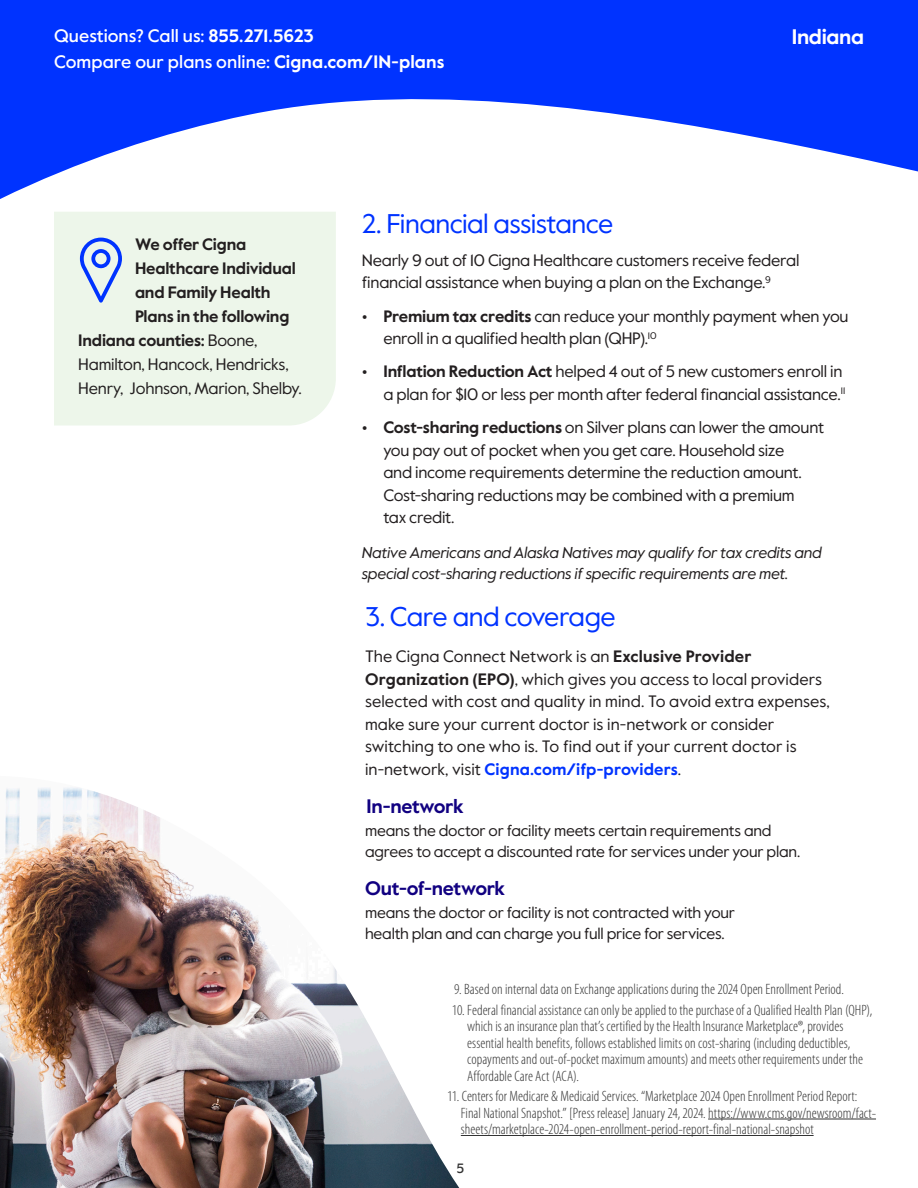
<style>
.page{position:relative;width:918px;height:1188px;background:#fff}
.page>*{position:absolute;margin:0;border:0;box-sizing:border-box;transform-origin:0 0}
.body{font:27px "Value Sans Pro";letter-spacing:-.025em;color:#03f}
.t1{font:700 21px "Value Sans Pro";letter-spacing:-.015em;color:#fff}
.t2{font:700 19.5px "Value Sans Pro";letter-spacing:-.02em;color:#110081}
.t3{font:500 18px "Value Sans Pro";letter-spacing:.005em;color:#fff}
.body-2{font:16.5px/22.5px "Value Sans Pro";letter-spacing:-.015em;color:#231f20}
.body-3{font:16.5px/22.5px "Value Sans Pro";letter-spacing:.005em;color:#231f20}
.body-4{font:700 16.5px "Value Sans Pro";letter-spacing:-.015em;color:#231f20}
.body-5{font:15.75px/21px "Value Sans Pro";letter-spacing:-.015em;color:#231f20}
.body-6{font:italic 15.75px/21px "Value Sans Pro";letter-spacing:-.02em;color:#231f20}
.disclaimers_legal{font:300 condensed 15px/16.5px "Myriad Pro";color:#333}
.t4{font:500 13.5px "Value Sans Pro";color:#333}
.s1{font-weight:700}
.s2{font-weight:400}
.s3{font-weight:700;color:#03f}
</style>
<div class="page">
<div style="left:0;top:0;width:918px;height:243px;background:#03f"></div>
<svg style="left:0;top:99px;width:918px;height:144px;fill:#fff"></svg>
<img style="left:0;top:787px;width:459px;height:401px">
<hr style="left:708px;top:1119px;width:168px;height:1px;background:#333">
<hr style="left:461px;top:1135px;width:353px;height:1px;background:#333">
<div style="left:54px;top:212px;width:282px;height:214px;background:#edf6ea"></div>
<svg style="left:80px;top:238px;width:42px;height:65px;background:#aabfef"></svg>
<p class="t3" style="left:54px;top:25px;width:262px">Questions? Call us: <span class="s1">855.271.5623</span></p>
<h2 class="t1" style="left:792px;top:24px;width:74px">Indiana</h2>
<p class="t3" style="left:54px;top:50px;width:392px">Compare our plans online: <span class="s1">Cigna.com/IN-plans</span></p>
<p class="body-4" style="left:135px;top:235px;width:113px">We offer Cigna</p>
<p class="body-4" style="left:135px;top:259px;width:162px">Healthcare Individual</p>
<p class="body-4" style="left:135px;top:283px;width:137px">and Family Health</p>
<p class="body-4" style="left:135px;top:307px;width:156px">Plans in the following</p>
<p class="body-4" style="left:78px;top:331px;width:181px">Indiana counties: <span class="s2">Boone,</span></p>
<p class="body-2" style="left:78px;top:354px;width:212px">Hamilton, Hancock, Hendricks,</p>
<p class="body-2" style="left:78px;top:378px;width:225px">Henry, Johnson, Marion, Shelby.</p>
<p class="body" style="left:362px;top:207px;width:253px">2. Financial assistance</p>
<p class="body-2" style="left:362px;top:249px;width:439px">Nearly 9 out of 10 Cigna Healthcare customers receive federal financial assistance when buying a plan on the Exchange.<sup>9</sup></p>
<p class="body-2" style="left:383px;top:305px;width:467px;text-indent:-22px"><span class="s1">• Premium tax credits</span> can reduce your monthly payment when you enroll in a qualified health plan (QHP).<sup>10</sup></p>
<p class="body-2" style="left:362px;top:361px;width:485px;text-align:right"><span class="s1">• Inflation Reduction Act</span> helped 4 out of 5 new customers enroll in a plan for $10 or less per month after federal financial assistance.<sup>11</sup></p>
<p class="body-2" style="left:383px;top:417px;width:442px;text-indent:-22px"><span class="s1">• Cost-sharing reductions</span> on Silver plans can lower the amount you pay out of pocket when you get care. Household size<br>and income requirements determine the reduction amount.<br>Cost-sharing reductions may be combined with a premium<br>tax credit.</p>
<p class="body-6" style="left:362px;top:542px;width:462px">Native Americans and Alaska Natives may qualify for tax credits and special cost-sharing reductions if specific requirements are met.</p>
<p class="body" style="left:365px;top:601px;width:252px">3. Care and coverage</p>
<p class="body-3" style="left:365px;top:646px;width:466px">The Cigna Connect Network is an <span class="s1">Exclusive Provider Organization (EPO)</span>, which gives you access to local providers selected with cost and quality in mind. To avoid extra expenses, make sure your current doctor is in-network or consider switching to one who is. To find out if your current doctor is in-network, visit <span class="s3">Cigna.com/ifp-providers</span>.</p>
<p class="t2" style="left:367px;top:795px;width:99px">In-network</p>
<p class="body-5" style="left:365px;top:821px;width:437px">means the doctor or facility meets certain requirements and agrees to accept a discounted rate for services under your plan.</p>
<p class="t2" style="left:365px;top:877px;width:142px">Out-of-network</p>
<p class="body-5" style="left:365px;top:903px;width:372px">means the doctor or facility is not contracted with your health plan and can charge you full price for services.</p>
<p class="disclaimers_legal" style="left:454px;top:982px;width:391px">9. Based on internal data on Exchange applications during the 2024 Open Enrollment Period.</p>
<p class="disclaimers_legal" style="left:467px;top:1002px;width:407px;text-indent:-15px">10. Federal financial assistance can only be applied to the purchase of a Qualified Health Plan (QHP), which is an insurance plan that’s certified by the Health Insurance Marketplace®, provides essential health benefits, follows established limits on cost-sharing (including deductibles, copayments and out-of-pocket maximum amounts) and meets other requirements under the Affordable Care Act (ACA).</p>
<p class="disclaimers_legal" style="left:461px;top:1088px;width:417px;text-indent:-14px">11. Centers for Medicare &amp; Medicaid Services. “Marketplace 2024 Open Enrollment Period Report:<br>Final National Snapshot.” [Press release] January 24, 2024. https://www.cms.gov/newsroom/fact&shy;sheets/marketplace-2024-open-enrollment-period-report-final-national-snapshot</p>
<p class="t4" style="left:457px;top:1160px;width:9px">5</p>
</div>
